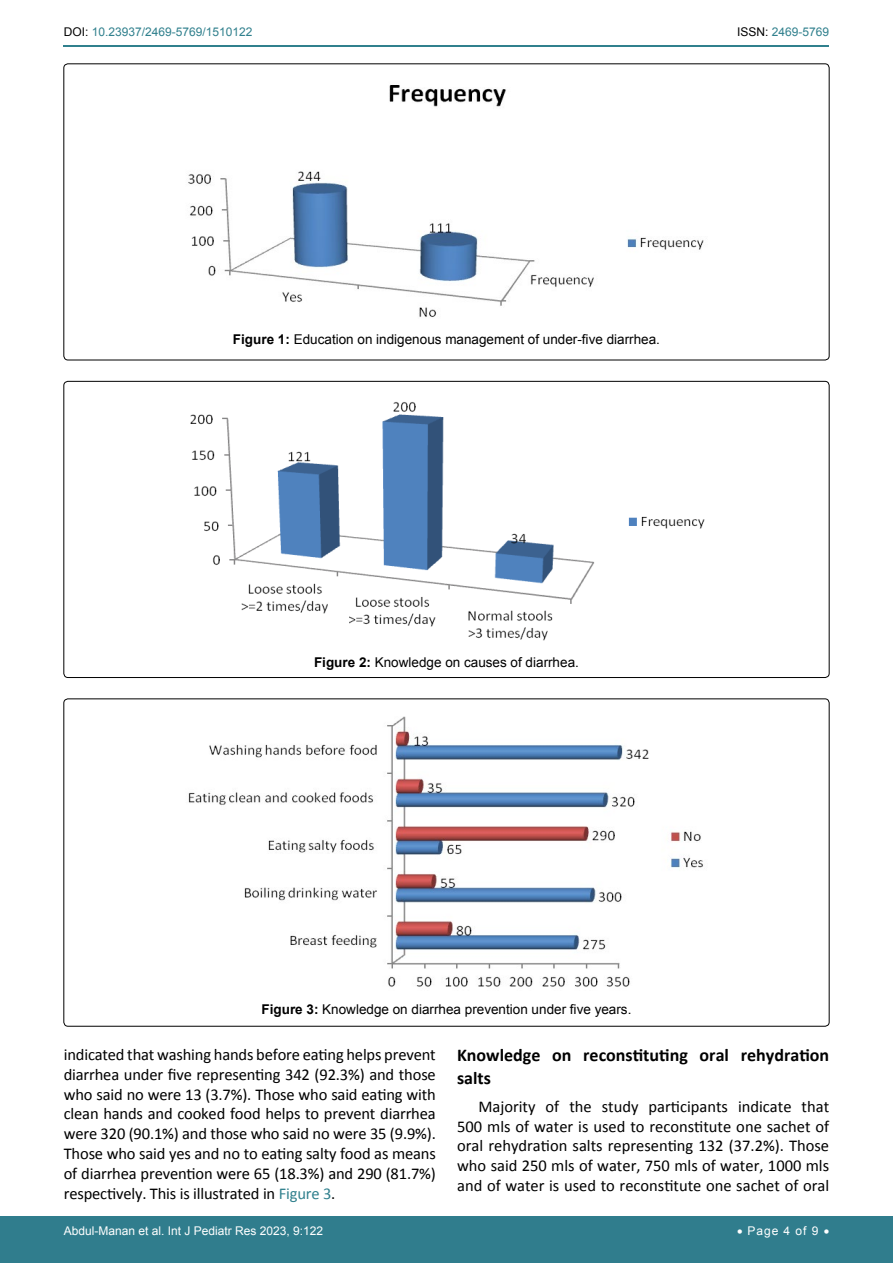
<style>
.page{position:relative;width:893px;height:1263px;background:#fff}
.page>*{position:absolute;margin:0;border:0;box-sizing:border-box;transform-origin:0 0}
.t1{font:700 18px/22.5px "Calibri";color:#000}
.t2{font:16.5px/19.8px "Calibri";letter-spacing:-.005em;color:#000;text-align:justify}
.t3{font:13.5px "Arial";color:#000}
.t4{font:12px "Arial";color:#fff}
.t5{font:12px "Arial";color:#30808d}
.s1{color:#000}
.s2{font-weight:700}
.s3{color:#30808d}
</style>
<div class="page">
<hr style="left:64px;top:45px;width:765px;height:2px;background:#30808d">
<div style="left:0;top:1217px;width:893px;height:46px;background:#307d8d"></div>
<img style="left:188px;top:85px;width:516px;height:232px">
<img style="left:190px;top:402px;width:515px;height:239px">
<img style="left:188px;top:716px;width:515px;height:271px">
<p class="t5" style="left:64px;top:24px;width:190px"><span class="s1">DOI:</span> 10.23937/2469-5769/1510122</p>
<p class="t5" style="left:737px;top:24px;width:94px"><span class="s1">ISSN:</span> 2469-5769</p>
<p class="t3" style="left:233px;top:331px;width:428px"><span class="s2">Figure 1:</span> Education on indigenous management of under-five diarrhea.</p>
<p class="t3" style="left:314px;top:653px;width:266px"><span class="s2">Figure 2:</span> Knowledge on causes of diarrhea.</p>
<p class="t3" style="left:261px;top:1000px;width:371px"><span class="s2">Figure 3:</span> Knowledge on diarrhea prevention under five years.</p>
<p class="t2" style="left:64px;top:1044px;width:374px">indicated that washing hands before eating helps prevent diarrhea under five representing 342 (92.3%) and those who said no were 13 (3.7%). Those who said eating with clean hands and cooked food helps to prevent diarrhea were 320 (90.1%) and those who said no were 35 (9.9%).<br>Those who said yes and no to eating salty food as means of diarrhea prevention were 65 (18.3%) and 290 (81.7%) respectively. This is illustrated in <span class="s3">Figure 3</span>.</p>
<p class="t1" style="left:457px;top:1044px;width:374px">Knowledge on reconstituting oral rehydration salts</p>
<p class="t2" style="left:457px;top:1096px;width:374px;text-indent:21px">Majority of the study participants indicate that 500 mls of water is used to reconstitute one sachet of oral rehydration salts representing 132 (37.2%). Those who said 250 mls of water, 750 mls of water, 1000 mls and of water is used to reconstitute one sachet of oral</p>
<p class="t4" style="left:64px;top:1223px;width:261px">Abdul-Manan et al. Int J Pediatr Res 2023, 9:122</p>
<p class="t4" style="left:737px;top:1223px;width:94px">• Page 4 of 9 •</p>
</div>
